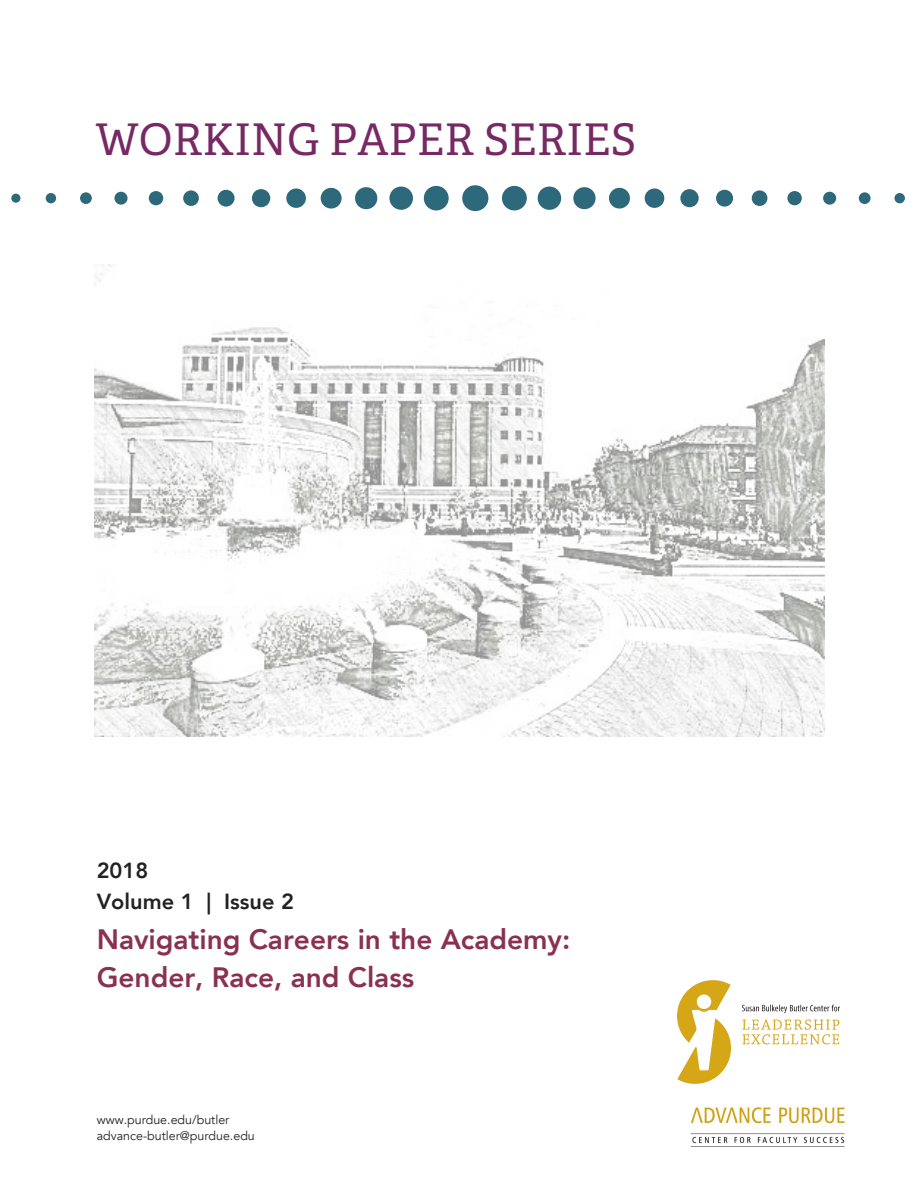
<style>
.page{position:relative;width:918px;height:1188px;background:#fff}
.page>*{position:absolute;margin:0;border:0;box-sizing:border-box;transform-origin:0 0}
.t1{font:43.65px "Adelle";color:#772963}
.t2{font:800 28.05px/38.2px "Avenir";color:#8a3152}
.t3{font:800 21.75px "Avenir";color:#222}
.t4{font:12.45px/16.8px "Avenir";color:#222}
</style>
<div class="page">
<img style="left:677px;top:980px;width:163px;height:104px">
<div style="left:462px;top:185px;width:26px;height:26px;background:#2d697a;border-radius:50%"></div>
<div style="left:502px;top:186px;width:25px;height:24px;background:#2d697a;border-radius:50%"></div>
<div style="left:538px;top:187px;width:23px;height:23px;background:#2d697a;border-radius:50%"></div>
<svg style="left:573px;top:187px;width:23px;height:22px"></svg>
<svg style="left:609px;top:188px;width:21px;height:21px"></svg>
<div style="left:645px;top:188px;width:19px;height:20px;background:#2d697a;border-radius:50%"></div>
<div style="left:680px;top:189px;width:19px;height:18px;background:#2d697a;border-radius:50%"></div>
<svg style="left:716px;top:190px;width:17px;height:17px"></svg>
<svg style="left:752px;top:190px;width:15px;height:16px"></svg>
<svg style="left:787px;top:191px;width:15px;height:14px"></svg>
<div style="left:823px;top:192px;width:13px;height:13px;background:#2d697a;border-radius:50%"></div>
<div style="left:859px;top:192px;width:12px;height:12px;background:#2d697a;border-radius:50%"></div>
<div style="left:894px;top:193px;width:11px;height:10px;background:#2d697a;border-radius:50%"></div>
<div style="left:424px;top:186px;width:25px;height:24px;background:#2d697a;border-radius:50%"></div>
<div style="left:389px;top:187px;width:24px;height:23px;background:#2d697a;border-radius:50%"></div>
<svg style="left:355px;top:187px;width:22px;height:22px"></svg>
<div style="left:321px;top:188px;width:21px;height:21px;background:#2d697a;border-radius:50%"></div>
<div style="left:286px;top:188px;width:20px;height:20px;background:#2d697a;border-radius:50%"></div>
<svg style="left:252px;top:189px;width:18px;height:18px"></svg>
<div style="left:218px;top:190px;width:17px;height:17px;background:#2d697a;border-radius:50%"></div>
<div style="left:183px;top:190px;width:16px;height:16px;background:#2d697a;border-radius:50%"></div>
<svg style="left:149px;top:191px;width:14px;height:14px"></svg>
<div style="left:114px;top:192px;width:14px;height:13px;background:#2d697a;border-radius:50%"></div>
<div style="left:80px;top:192px;width:12px;height:12px;background:#2d697a;border-radius:50%"></div>
<div style="left:46px;top:193px;width:10px;height:10px;background:#2d697a;border-radius:50%"></div>
<div style="left:11px;top:194px;width:9px;height:9px;background:#2d697a;border-radius:50%"></div>
<img style="left:94px;top:264px;width:731px;height:472px">
<img style="left:690px;top:1107px;width:155px;height:40px">
<h1 class="t1" style="left:96px;top:112px;width:542px">WORKING PAPER SERIES</h1>
<p class="t3" style="left:97px;top:854px;width:53px">2018</p>
<p class="t3" style="left:97px;top:884px;width:199px">Volume 1 | Issue 2</p>
<p class="t2" style="left:97px;top:920px;width:475px">Navigating Careers in the Academy:<br>Gender, Race, and Class</p>
<p class="t4" style="left:97px;top:1111px;width:160px">www.purdue.edu/butler advance-butler@purdue.edu</p>
</div>
